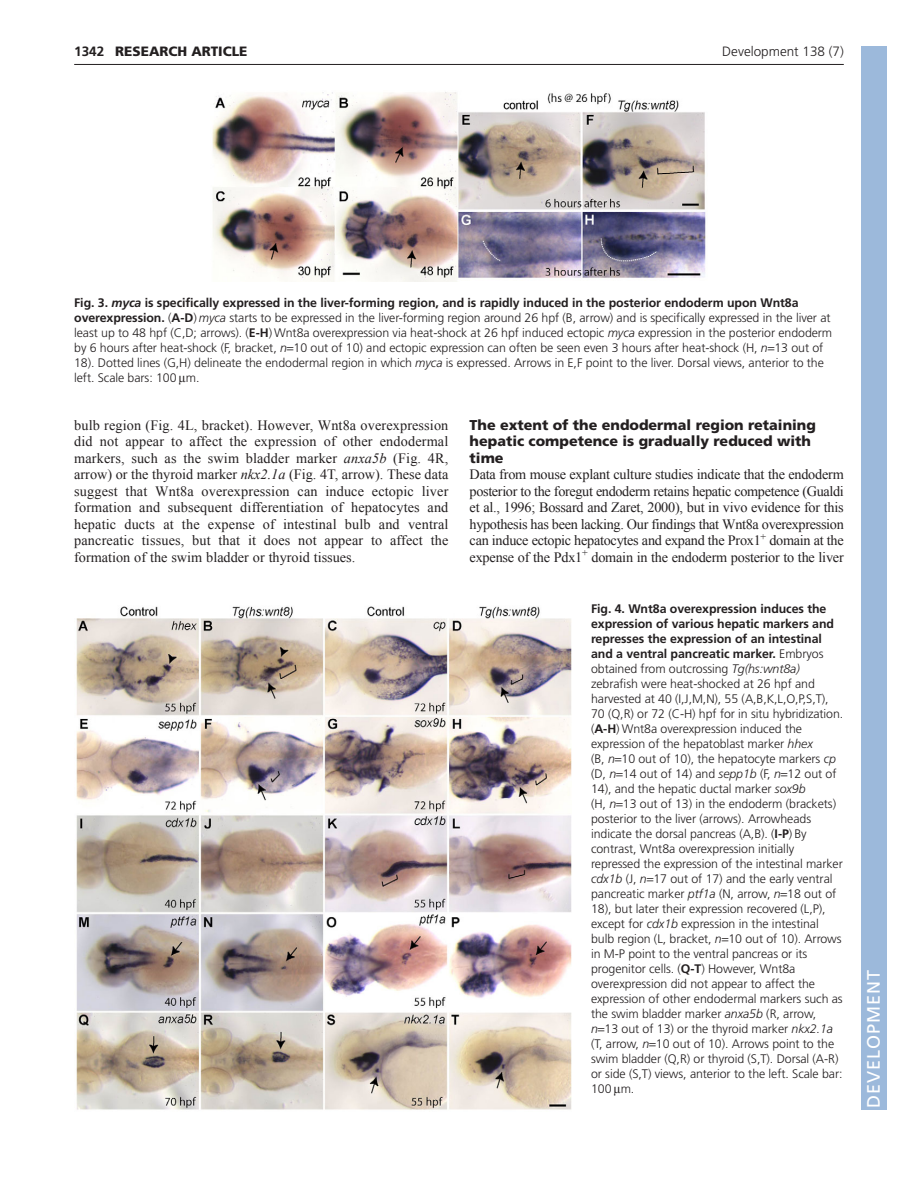
<style>
.page{position:relative;width:918px;height:1188px;background:#fff}
.page>*{position:absolute;margin:0;border:0;box-sizing:border-box;transform-origin:0 0}
.t1{font:18px "Frutiger LT Std";letter-spacing:.055em;color:#fff}
.t2{font:14.25px/16.5px "Times New Roman";letter-spacing:-.01em;color:#231f20;text-align:justify}
.t3{font:900 14.25px/16.5px "Frutiger LT Std";color:#231f20}
.t4{font:300 13.5px "Frutiger LT Std";color:#231f20}
.t5{font:900 13.5px "Frutiger LT Std";color:#231f20}
.t6{font:700 13.5px "Frutiger LT Std";color:#231f20}
.t7{font:300 12.3px/15px "Frutiger LT Std";letter-spacing:-.005em;color:#231f20}
.s1{font-weight:700}
.s2{font-weight:700;font-style:italic}
.s3{font-style:italic}
</style>
<div class="page">
<hr style="left:74px;top:64px;width:770px;height:1px;background:#231f20">
<img style="left:212px;top:92px;width:494px;height:189px">
<img style="left:76px;top:606px;width:496px;height:504px">
<div style="left:861px;top:46px;width:25px;height:1064px;background:#9cb9db"></div>
<p class="t6" style="left:74px;top:46px;width:32px">1342</p>
<p class="t5" style="left:115px;top:45px;width:134px">RESEARCH ARTICLE</p>
<p class="t4" style="left:722px;top:46px;width:123px">Development 138 (7)</p>
<p class="t7" style="left:74px;top:296px;width:760px"><span class="s1">Fig. 3.</span> <span class="s2">myca</span> <span class="s1">is specifically expressed in the liver-forming region, and is rapidly induced in the posterior endoderm upon Wnt8a overexpression.</span> (<span class="s1">A-D</span>) <span class="s3">myca</span> starts to be expressed in the liver-forming region around 26 hpf (B, arrow) and is specifically expressed in the liver at least up to 48 hpf (C,D; arrows). (<span class="s1">E-H</span>) Wnt8a overexpression via heat-shock at 26 hpf induced ectopic <span class="s3">myca</span> expression in the posterior endoderm by 6 hours after heat-shock (F, bracket, <span class="s3">n</span> 10 out of 10) and ectopic expression can often be seen even 3 hours after heat-shock (H, <span class="s3">n</span> 13 out of 18). Dotted lines (G,H) delineate the endodermal region in which <span class="s3">myca</span> is expressed. Arrows in E,F point to the liver. Dorsal views, anterior to the left. Scale bars: 100 m.</p>
<p class="t2" style="left:74px;top:417px;width:376px">bulb region (Fig. 4L, bracket). However, Wnt8a overexpression did not appear to affect the expression of other endodermal markers, such as the swim bladder marker <span class="s3">anxa5b</span> (Fig. 4R, arrow) or the thyroid marker <span class="s3">nkx2.1a</span> (Fig. 4T, arrow). These data suggest that Wnt8a overexpression can induce ectopic liver formation and subsequent differentiation of hepatocytes and hepatic ducts at the expense of intestinal bulb and ventral pancreatic tissues, but that it does not appear to affect the formation of the swim bladder or thyroid tissues.</p>
<p class="t3" style="left:470px;top:417px;width:348px">The extent of the endodermal region retaining hepatic competence is gradually reduced with time</p>
<p class="t2" style="left:470px;top:466px;width:376px">Data from mouse explant culture studies indicate that the endoderm posterior to the foregut endoderm retains hepatic competence (Gualdi et al., 1996; Bossard and Zaret, 2000), but in vivo evidence for this hypothesis has been lacking. Our findings that Wnt8a overexpression can induce ectopic hepatocytes and expand the Prox1<sup>+</sup> domain at the expense of the Pdx1<sup>+</sup> domain in the endoderm posterior to the liver</p>
<p class="t7" style="left:591px;top:602px;width:254px"><span class="s1">Fig. 4. Wnt8a overexpression induces the expression of various hepatic markers and represses the expression of an intestinal and a ventral pancreatic marker.</span> Embryos obtained from outcrossing <span class="s3">Tg(hs:wnt8a) </span>zebrafish were heat-shocked at 26 hpf and harvested at 40 (I,J,M,N), 55 (A,B,K,L,O,P,S,T), 70 (Q,R) or 72 (C-H) hpf for in situ hybridization. (<span class="s1">A-H</span>) Wnt8a overexpression induced the expression of the hepatoblast marker <span class="s3">hhex<br></span>(B, <span class="s3">n</span> 10 out of 10), the hepatocyte markers <span class="s3">cp </span>(D, <span class="s3">n</span> 14 out of 14) and <span class="s3">sepp1b</span> (F, <span class="s3">n</span> 12 out of 14), and the hepatic ductal marker <span class="s3">sox9b<br></span>(H, <span class="s3">n</span> 13 out of 13) in the endoderm (brackets) posterior to the liver (arrows). Arrowheads indicate the dorsal pancreas (A,B). (<span class="s1">I-P</span>) By contrast, Wnt8a overexpression initially repressed the expression of the intestinal marker <span class="s3">cdx1b</span> (J, <span class="s3">n</span> 17 out of 17) and the early ventral pancreatic marker <span class="s3">ptf1a</span> (N, arrow, <span class="s3">n</span> 18 out of 18), but later their expression recovered (L,P), except for <span class="s3">cdx1b</span> expression in the intestinal bulb region (L, bracket, <span class="s3">n</span> 10 out of 10). Arrows in M-P point to the ventral pancreas or its progenitor cells. (<span class="s1">Q-T</span>) However, Wnt8a overexpression did not appear to affect the expression of other endodermal markers such as the swim bladder marker <span class="s3">anxa5b</span> (R, arrow,<br><span class="s3">n</span> 13 out of 13) or the thyroid marker <span class="s3">nkx2.1a </span>(T, arrow, <span class="s3">n</span> 10 out of 10). Arrows point to the swim bladder (Q,R) or thyroid (S,T). Dorsal (A-R) or side (S,T) views, anterior to the left. Scale bar:<br>100 m.</p>
<h1 class="t1" style="left:863px;top:1108px;width:140px;rotate:-90deg">DEVELOPMENT</h1>
</div>
